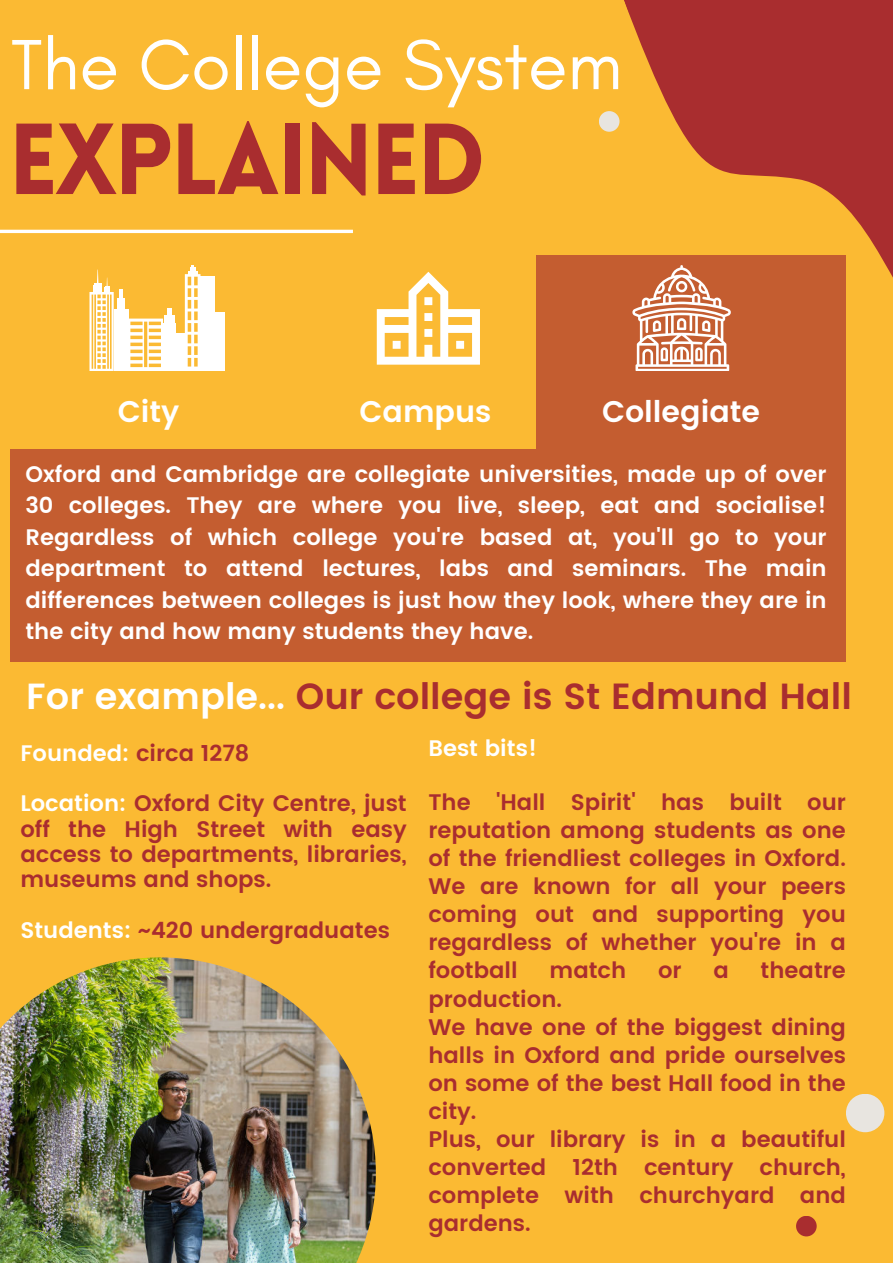
<style>
.page{position:relative;width:893px;height:1264px;background:#fff}
.page>*{position:absolute;margin:0;border:0;box-sizing:border-box;transform-origin:0 0}
.t1{font:900 98.4px "Lovelo";letter-spacing:-.03em;color:#a92d2f}
.t2{font:72.3px "Glacial Indifference";color:#fff}
.t3{font:600 36.3px "Poppins";color:#a92d2f}
.t4{font:600 29.85px "Poppins";color:#fff}
.t5{font:600 22.5px/28px "Poppins";color:#a92d2f;text-align:justify}
.t6{font:600 22.5px/31.5px "Poppins";color:#fff;text-align:justify}
.s1{color:#fff}
</style>
<div class="page">
<div style="left:0;top:0;width:892px;height:1262px;background:#fbba33"></div>
<svg style="left:599px;top:0;width:293px;height:329px;fill:#a92d2f"></svg>
<div style="left:845px;top:1093px;width:39px;height:39px;background:#e8e5e0;border-radius:50%"></div>
<div style="left:796px;top:1215px;width:20px;height:21px;background:#a92d2f;border-radius:50%"></div>
<div style="left:599px;top:111px;width:20px;height:21px;background:#e8e5e0;border-radius:50%"></div>
<hr style="left:0;top:230px;width:353px;height:3px;background:#fff">
<svg style="left:377px;top:272px;width:103px;height:92px"></svg>
<svg style="left:185px;top:265px;width:15px;height:106px"></svg>
<div style="left:164px;top:315px;width:11px;height:8px;background:#fff"></div>
<div style="left:163px;top:323px;width:13px;height:48px;background:#fff"></div>
<div style="left:176px;top:333px;width:9px;height:38px;background:#fff"></div>
<div style="left:200px;top:312px;width:25px;height:59px;background:#fff"></div>
<div style="left:200px;top:276px;width:15px;height:36px;background:#fff"></div>
<svg style="left:89px;top:269px;width:83px;height:102px"></svg>
<div style="left:536px;top:255px;width:309px;height:194px;background:#c45d30"></div>
<svg style="left:632px;top:265px;width:98px;height:106px"></svg>
<div style="left:11px;top:449px;width:834px;height:212px;background:#c45d30"></div>
<img style="left:0;top:957px;width:376px;height:305px">
<h2 class="t2" style="left:11px;top:25px;width:613px">The College System</h2>
<h1 class="t1" style="left:8px;top:98px;width:479px">EXPLAINED</h1>
<h3 class="t4" style="left:118px;top:389px;width:63px">City</h3>
<h3 class="t4" style="left:359px;top:389px;width:133px">Campus</h3>
<h3 class="t4" style="left:602px;top:389px;width:159px">Collegiate</h3>
<p class="t6" style="left:25px;top:459px;width:802px">Oxford and Cambridge are collegiate universities, made up of over 30 colleges. They are where you live, sleep, eat and socialise!<br>Regardless of which college you're based at, you'll go to your department to attend lectures, labs and seminars. The main differences between colleges is just how they look, where they are in the city and how many students they have.</p>
<h3 class="t3" style="left:26px;top:669px;width:827px"><span class="s1">For example...</span> Our college is St Edmund Hall</h3>
<p class="t5" style="left:20px;top:739px;width:230px"><span class="s1">Founded:</span> circa 1278</p>
<p class="t5" style="left:20px;top:791px;width:388px;line-height:25.3px"><span class="s1">Location:</span> Oxford City Centre, just off the High Street with easy access to departments, libraries, museums and shops.</p>
<p class="t5" style="left:20px;top:917px;width:371px"><span class="s1">Students:</span> ~420 undergraduates</p>
<p class="t6" style="left:428px;top:733px;width:110px">Best bits!</p>
<p class="t5" style="left:428px;top:788px;width:419px">The 'Hall Spirit' has built our reputation among students as one of the friendliest colleges in Oxford.<br>We are known for all your peers coming out and supporting you regardless of whether you're in a football</p>
<p class="t5" style="left:549px;top:957px;width:78px">match</p>
<p class="t5" style="left:658px;top:957px;width:25px">or</p>
<p class="t5" style="left:713px;top:957px;width:17px">a</p>
<p class="t5" style="left:760px;top:957px;width:87px">theatre</p>
<p class="t5" style="left:428px;top:985px;width:419px;text-align:left">production.<br>We have one of the biggest dining halls in Oxford and pride ourselves on some of the best Hall food in the city.<br>Plus, our library is in a beautiful converted 12th century church, complete with churchyard and gardens.</p>
</div>
